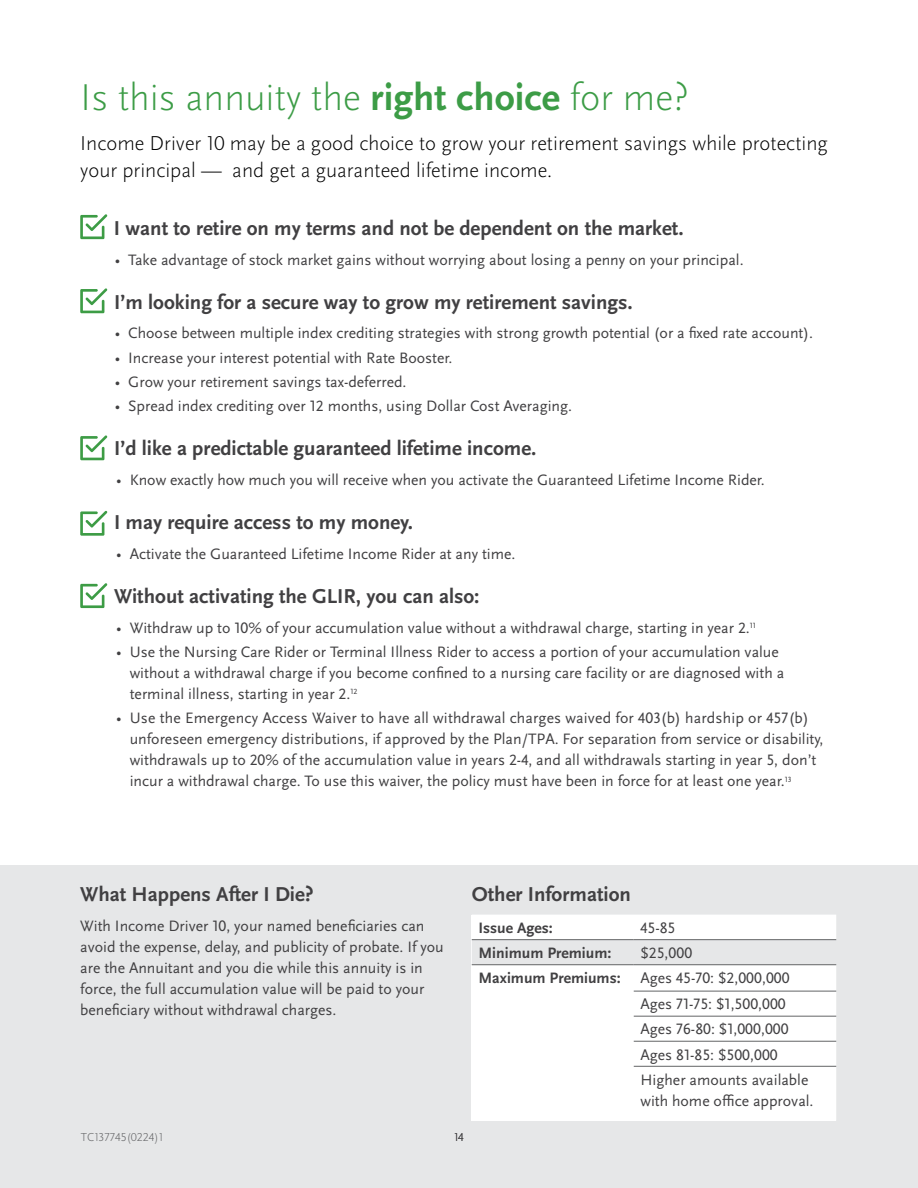
<style>
.page{position:relative;width:918px;height:1188px;background:#fff}
.page>*{position:absolute;margin:0;border:0;box-sizing:border-box;transform-origin:0 0}
.t1{font:300 39px "Scala Sans OT";color:#3c9c46}
.t2{font:700 21px "Scala Sans OT";color:#414042}
.t3{font:300 21px/27px "Scala Sans OT";color:#000}
.t4{font:15.75px/21px "Scala Sans OT";color:#414042}
.t5{font:700 15.75px "Scala Sans OT";color:#414042}
.t6{font:300 12px "Scala Sans OT";color:#636466}
.t7{font:300 12px "Scala Sans OT";color:#414042}
.s1{font-weight:700}
</style>
<div class="page">
<svg style="left:81px;top:460px;width:23px;height:1px"></svg>
<svg style="left:80px;top:435px;width:27px;height:25px"></svg>
<svg style="left:80px;top:511px;width:27px;height:25px"></svg>
<svg style="left:82px;top:608px;width:21px;height:1px"></svg>
<svg style="left:80px;top:583px;width:27px;height:25px"></svg>
<div style="left:0;top:865px;width:917px;height:323px;background:#e6e7e8"></div>
<div style="left:472px;top:915px;width:364px;height:205px;background:#fff"></div>
<svg style="left:472px;top:940px;width:364px;height:24px"></svg>
<hr style="left:634px;top:991px;width:202px;height:1px;background:#636466">
<hr style="left:472px;top:939px;width:162px;height:1px;background:#636466">
<hr style="left:634px;top:939px;width:202px;height:1px;background:#636466">
<hr style="left:472px;top:964px;width:162px;height:1px;background:#636466">
<hr style="left:634px;top:964px;width:202px;height:1px;background:#636466">
<hr style="left:634px;top:1016px;width:202px;height:1px;background:#636466">
<hr style="left:634px;top:1041px;width:202px;height:1px;background:#636466">
<hr style="left:634px;top:1066px;width:202px;height:1px;background:#636466">
<svg style="left:81px;top:239px;width:23px;height:1px"></svg>
<svg style="left:80px;top:214px;width:27px;height:25px"></svg>
<svg style="left:81px;top:313px;width:23px;height:1px"></svg>
<svg style="left:80px;top:288px;width:27px;height:25px"></svg>
<h1 class="t1" style="left:80px;top:74px;width:610px">Is this annuity the <span class="s1">right choice</span> for me?</h1>
<h2 class="t3" style="left:80px;top:130px;width:749px">Income Driver 10 may be a good choice to grow your retirement savings while protecting your principal — and get a guaranteed lifetime income.</h2>
<h2 class="t2" style="left:114px;top:216px;width:571px">I want to retire on my terms and not be dependent on the market.</h2>
<p class="t4" style="left:115px;top:249px;width:630px">• Take advantage of stock market gains without worrying about losing a penny on your principal.</p>
<h2 class="t2" style="left:114px;top:289px;width:520px">I’m looking for a secure way to grow my retirement savings.</h2>
<p class="t4" style="left:115px;top:323px;width:700px">• Choose between multiple index crediting strategies with strong growth potential (or a fixed rate account).</p>
<p class="t4" style="left:115px;top:347px;width:339px">• Increase your interest potential with Rate Booster.</p>
<p class="t4" style="left:115px;top:371px;width:293px">• Grow your retirement savings tax-deferred.</p>
<p class="t4" style="left:115px;top:395px;width:459px">• Spread index crediting over 12 months, using Dollar Cost Averaging.</p>
<h2 class="t2" style="left:114px;top:436px;width:424px">I’d like a predictable guaranteed lifetime income.</h2>
<p class="t4" style="left:116px;top:469px;width:650px">• Know exactly how much you will receive when you activate the Guaranteed Lifetime Income Rider.</p>
<h2 class="t2" style="left:114px;top:510px;width:300px">I may require access to my money.</h2>
<p class="t4" style="left:116px;top:543px;width:401px">• Activate the Guaranteed Lifetime Income Rider at any time.</p>
<h2 class="t2" style="left:114px;top:584px;width:367px">Without activating the GLIR, you can also:</h2>
<p class="t4" style="left:116px;top:617px;width:641px">• Withdraw up to 10% of your accumulation value without a withdrawal charge, starting in year 2.<sup>11</sup></p>
<p class="t4" style="left:130px;top:641px;width:656px;text-indent:-13px">• Use the Nursing Care Rider or Terminal Illness Rider to access a portion of your accumulation value without a withdrawal charge if you become confined to a nursing care facility or are diagnosed with a terminal illness, starting in year 2.<sup>12</sup></p>
<p class="t4" style="left:130px;top:708px;width:695px;text-indent:-13px">• Use the Emergency Access Waiver to have all withdrawal charges waived for 403(b) hardship or 457(b) unforeseen emergency distributions, if approved by the Plan/TPA. For separation from service or disability, withdrawals up to 20% of the accumulation value in years 2-4, and all withdrawals starting in year 5, don’t incur a withdrawal charge. To use this waiver, the policy must have been in force for at least one year.<sup>13</sup></p>
<h2 class="t2" style="left:80px;top:882px;width:235px">What Happens After I Die?</h2>
<p class="t4" style="left:80px;top:915px;width:365px">With Income Driver 10, your named beneficiaries can avoid the expense, delay, and publicity of probate. If you are the Annuitant and you die while this annuity is in force, the full accumulation value will be paid to your beneficiary without withdrawal charges.</p>
<h2 class="t2" style="left:472px;top:882px;width:161px">Other Information</h2>
<p class="t5" style="left:478px;top:918px;width:76px">Issue Ages:</p>
<p class="t4" style="left:641px;top:917px;width:37px">45-85</p>
<p class="t5" style="left:478px;top:943px;width:134px">Minimum Premium:</p>
<p class="t4" style="left:641px;top:942px;width:53px">$25,000</p>
<p class="t5" style="left:478px;top:969px;width:144px">Maximum Premiums:</p>
<p class="t4" style="left:641px;top:965px;width:169px;line-height:25.3px">Ages 45-70: $2,000,000<br>Ages 71-75: $1,500,000<br>Ages 76-80: $1,000,000<br>Ages 81-85: $500,000<br>Higher amounts available</p>
<p class="t4" style="left:641px;top:1090px;width:175px">with home office approval.</p>
<p class="t6" style="left:81px;top:1130px;width:84px">TC137745(0224)1</p>
<p class="t7" style="left:454px;top:1130px;width:11px">14</p>
</div>
